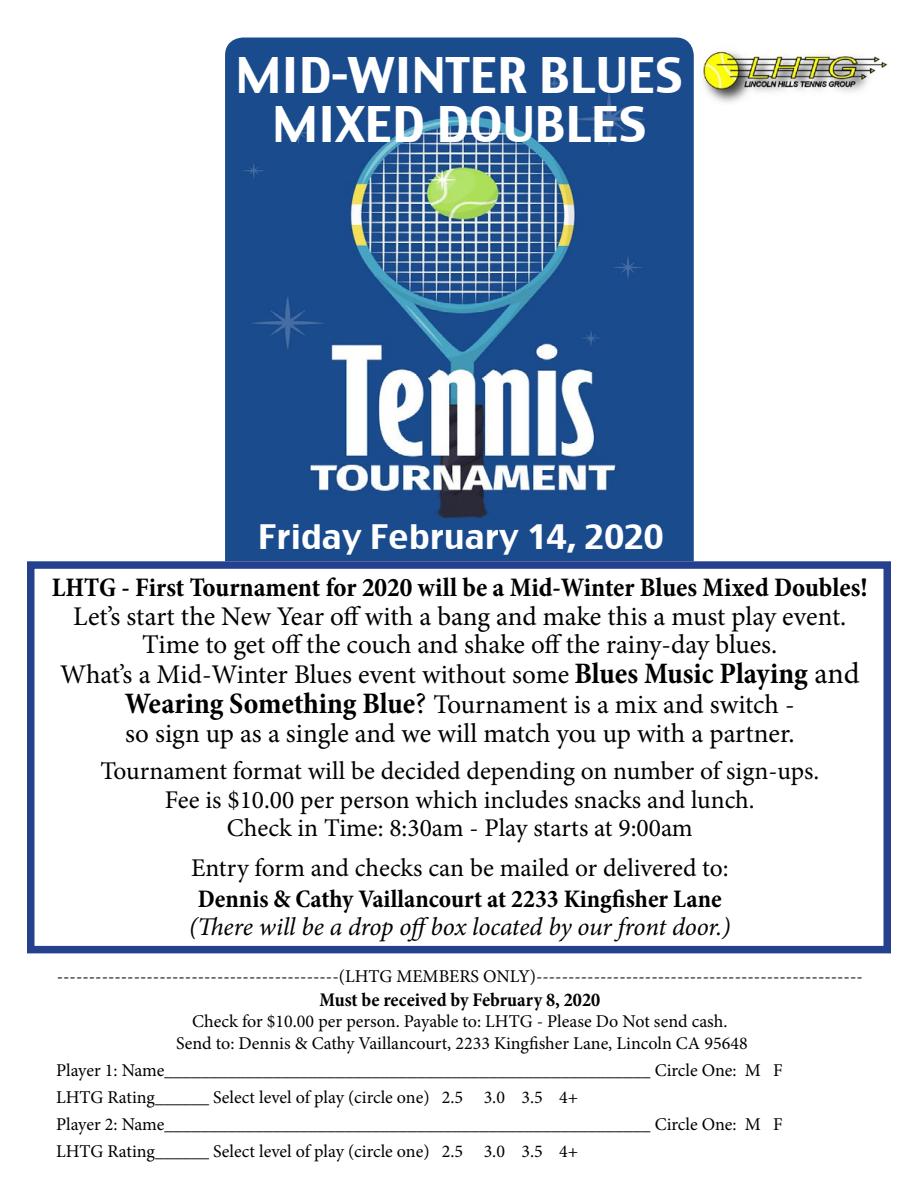
<style>
.page{position:relative;width:918px;height:1188px;background:#fff}
.page>*{position:absolute;margin:0;border:0;box-sizing:border-box;transform-origin:0 0}
.t1{font:48px/49.5px "Charcoal CY";color:#fff;text-align:center}
.t2{font:33px "Charcoal CY";color:#fff}
.t3{font:27px/29.2px "Minion Pro";letter-spacing:-.005em;color:#000;text-align:center}
.t4{font:700 condensed 27px "Minion Pro";color:#000}
.t5{font:25.5px/28.5px "Minion Pro";color:#000;text-align:center}
.t6{font:italic 25.5px "Minion Pro";letter-spacing:-.01em;color:#000}
.t7{font:700 condensed 25.5px "Minion Pro";color:#000}
.t8{font:700 condensed 19.5px "Minion Pro";color:#000}
.t9{font:18px/27px "Minion Pro";color:#000;text-align:center}
.s1{font-weight:700;font-stretch:condensed;font-size:30px}
.s2{font-size:30px}
</style>
<div class="page">
<img style="left:225px;top:38px;width:469px;height:523px">
<div style="left:27px;top:561px;width:864px;height:392px;border:8px solid #25408f"></div>
<img style="left:700px;top:50px;width:188px;height:53px">
<h1 class="t1" style="left:236px;top:49px;width:448px">MID-WINTER BLUES<br>MIXED DOUBLES</h1>
<h2 class="t2" style="left:258px;top:516px;width:407px">Friday February 14, 2020</h2>
<h3 class="t4" style="left:52px;top:569px;width:817px">LHTG - First Tournament for 2020 will be a Mid-Winter Blues Mixed Doubles!</h3>
<p class="t3" style="left:60px;top:602px;width:801px">Let’s start the New Year off with a bang and make this a must play event.<br>Time to get off the couch and shake off the rainy-day blues.<br>What’s a Mid-Winter Blues event without some <span class="s1">Blues Music Playing</span> <span class="s2">and </span><span class="s1">Wearing Something Blue</span><span class="s2">?</span> Tournament is a mix and switch -<br>so sign up as a single and we will match you up with a partner.</p>
<h3 class="t5" style="left:100px;top:757px;width:720px">Tournament format will be decided depending on number of sign-ups.<br>Fee is $10.00 per person which includes snacks and lunch.<br>Check in Time: 8:30am - Play starts at 9:00am</h3>
<h3 class="t5" style="left:191px;top:854px;width:539px">Entry form and checks can be mailed or delivered to:</h3>
<h3 class="t7" style="left:198px;top:881px;width:525px">Dennis &amp; Cathy Vaillancourt at 2233 Kingfisher Lane</h3>
<h3 class="t6" style="left:189px;top:910px;width:543px">(There will be a drop offbox located by our front door.)</h3>
<p class="t9" style="left:57px;top:963px;width:808px">--------------------------------------------(LHTG MEMBERS ONLY)---------------------------------------------------</p>
<p class="t8" style="left:320px;top:986px;width:282px">Must be received by February 8, 2020</p>
<p class="t9" style="left:176px;top:1011px;width:573px;line-height:21.6px">Check for $10.00 per person. Payable to: LHTG - Please Do Not send cash.<br>Send to: Dennis &amp; Cathy Vaillancourt, 2233 Kingfisher Lane, Lincoln CA 95648</p>
<p class="t9" style="left:56px;top:1057px;width:728px;text-align:left">Player 1: Name______________________________________________________ Circle One: M F LHTG Rating______ Select level of play (circle one) 2.5 3.0 3.5 4+<br>Player 2: Name______________________________________________________ Circle One: M F LHTG Rating______ Select level of play (circle one) 2.5 3.0 3.5 4+</p>
</div>
